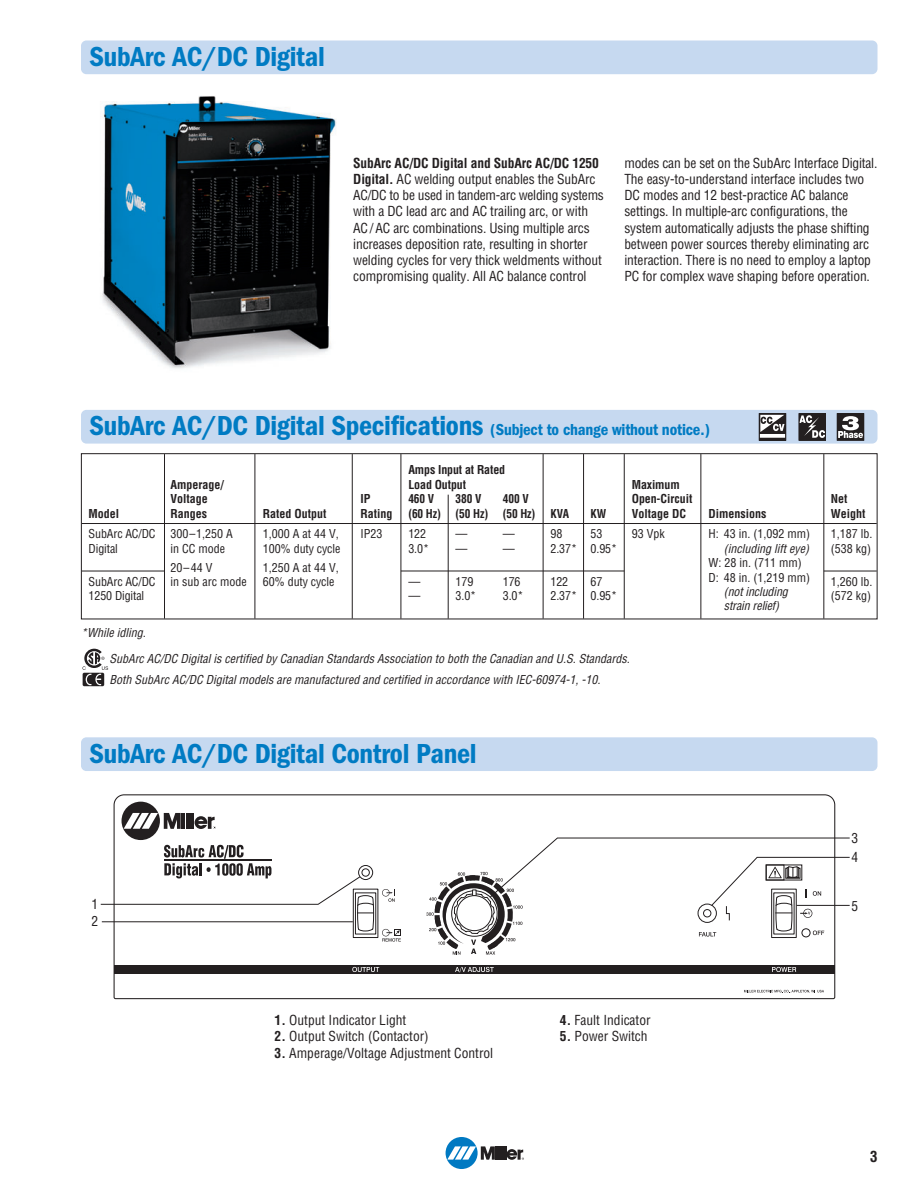
<style>
.page{position:relative;width:918px;height:1188px;background:#fff}
.page>*{position:absolute;margin:0;border:0;box-sizing:border-box;transform-origin:0 0}
.t1{font:28.5px "ITC Franklin Gothic Std Dm Cd";letter-spacing:-.01em;color:#007bc3}
.t2{font:700 condensed 15px "Helvetica";color:#231f20}
.t3{font:condensed 13.5px/16.2px "Helvetica";letter-spacing:-.01em;color:#231f20}
.t4{font:condensed 12px/14.4px "Helvetica";color:#231f20}
.t5{font:italic condensed 12px "Helvetica";color:#231f20}
.t6{font:700 condensed 12px/14.4px "Helvetica";color:#231f20}
.t7{font:italic condensed 12px/14.4px "Helvetica";color:#231f20}
.t8{font:700 condensed 12px/14.4px "Helvetica";color:#231f20;scale:.95 1}
.s1{font-weight:700}
.s2{font-size:16.5px}
</style>
<div class="page">
<div style="left:446px;top:1137px;width:32px;height:32px;background:#0079c2;border-radius:50%"></div>
<hr style="left:499px;top:1146px;width:3px;height:14px;background:#231f20">
<hr style="left:503px;top:1146px;width:3px;height:14px;background:#231f20">
<svg style="left:447px;top:1146px;width:52px;height:14px"></svg>
<svg style="left:506px;top:1149px;width:18px;height:11px"></svg>
<div style="left:81px;top:40px;width:797px;height:34px;background:#c6d9f0;border-radius:5px"></div>
<div style="left:81px;top:453px;width:797px;height:166px;border:1px solid #231f20"></div>
<hr style="left:352px;top:454px;width:1px;height:165px;background:#231f20">
<hr style="left:543px;top:454px;width:1px;height:165px;background:#231f20">
<hr style="left:583px;top:454px;width:1px;height:165px;background:#231f20">
<hr style="left:448px;top:495px;width:1px;height:124px;background:#231f20">
<hr style="left:401px;top:454px;width:1px;height:165px;background:#231f20">
<hr style="left:255px;top:454px;width:1px;height:165px;background:#231f20">
<hr style="left:164px;top:454px;width:1px;height:165px;background:#231f20">
<hr style="left:823px;top:454px;width:1px;height:165px;background:#231f20">
<hr style="left:82px;top:523px;width:795px;height:1px;background:#231f20">
<hr style="left:82px;top:571px;width:82px;height:1px;background:#231f20">
<hr style="left:824px;top:571px;width:53px;height:1px;background:#231f20">
<hr style="left:401px;top:571px;width:223px;height:1px;background:#231f20">
<div style="left:81px;top:410px;width:797px;height:34px;background:#c6d9f0;border-radius:5px"></div>
<svg style="left:839px;top:415px;width:23px;height:23px"></svg>
<div style="left:837px;top:413px;width:27px;height:27px;border:1px solid #231f20"></div>
<svg style="left:801px;top:415px;width:23px;height:23px"></svg>
<div style="left:799px;top:413px;width:27px;height:27px;border:1px solid #231f20"></div>
<svg style="left:761px;top:415px;width:23px;height:23px"></svg>
<div style="left:759px;top:413px;width:27px;height:27px;border:1px solid #231f20"></div>
<hr style="left:624px;top:454px;width:1px;height:165px;background:#231f20">
<hr style="left:700px;top:454px;width:1px;height:165px;background:#231f20">
<svg style="left:83px;top:649px;width:25px;height:37px"></svg>
<svg style="left:113px;top:794px;width:723px;height:206px"></svg>
<svg style="left:744px;top:990px;width:80px;height:3px"></svg>
<div style="left:114px;top:965px;width:721px;height:9px;background:#231f20"></div>
<svg style="left:352px;top:967px;width:27px;height:5px"></svg>
<svg style="left:455px;top:967px;width:39px;height:6px"></svg>
<svg style="left:382px;top:889px;width:13px;height:13px"></svg>
<svg style="left:382px;top:929px;width:19px;height:13px"></svg>
<svg style="left:772px;top:967px;width:24px;height:5px"></svg>
<div style="left:355px;top:893px;width:21px;height:41px;border:1px solid #231f20"></div>
<div style="left:353px;top:889px;width:25px;height:49px;border:1px solid #231f20"></div>
<svg style="left:100px;top:845px;width:275px;height:87px"></svg>
<svg style="left:426px;top:838px;width:424px;height:118px"></svg>
<div style="left:81px;top:737px;width:797px;height:34px;background:#c6d9f0;border-radius:5px"></div>
<img style="left:102px;top:96px;width:235px;height:273px">
<h1 class="t1" style="left:90px;top:46px;width:237px">SubArc AC/DC Digital</h1>
<p class="t3" style="left:353px;top:156px;width:252px"><span class="s1">SubArc AC/DC Digital and SubArc AC/DC 1250<br>Digital.</span> AC welding output enables the SubArc AC/DC to be used in tandem-arc welding systems with a DC lead arc and AC trailing arc, or with AC / AC arc combinations. Using multiple arcs increases deposition rate, resulting in shorter welding cycles for very thick weldments without compromising quality. All AC balance control</p>
<p class="t3" style="left:624px;top:156px;width:255px">modes can be set on the SubArc Interface Digital.<br>The easy-to-understand interface includes two DC modes and 12 best-practice AC balance settings. In multiple-arc configurations, the system automatically adjusts the phase shifting between power sources thereby eliminating arc interaction. There is no need to employ a laptop PC for complex wave shaping before operation.</p>
<h1 class="t1" style="left:90px;top:415px;width:622px">SubArc AC/DC Digital Specifications <span class="s2">(Subject to change without notice.)</span></h1>
<p class="t6" style="left:408px;top:464px;width:98px">Amps Input at Rated<br>Load Output<br>460 V</p>
<p class="t6" style="left:170px;top:478px;width:55px">Amperage/<br>Voltage<br>Ranges</p>
<p class="t4" style="left:170px;top:528px;width:64px">300–1,250 A in CC mode</p>
<p class="t4" style="left:170px;top:561px;width:78px">20–44 V<br>in sub arc mode</p>
<p class="t6" style="left:632px;top:478px;width:62px">Maximum<br>Open-Circuit<br>Voltage DC</p>
<p class="t4" style="left:632px;top:528px;width:34px">93 Vpk</p>
<p class="t8" style="left:408px;top:493px;width:135px;text-indent:95px">400 V (60 Hz) (50 Hz) (50 Hz)</p>
<p class="t8" style="left:456px;top:493px;width:29px">380 V</p>
<p class="t6" style="left:361px;top:493px;width:34px">IP<br>Rating</p>
<p class="t4" style="left:361px;top:528px;width:24px">IP23</p>
<p class="t6" style="left:263px;top:507px;width:65px">Rated Output</p>
<p class="t4" style="left:263px;top:528px;width:79px">1,000 A at 44 V,<br>100% duty cycle</p>
<p class="t4" style="left:263px;top:561px;width:78px">1,250 A at 44 V,<br>60% duty cycle</p>
<p class="t6" style="left:709px;top:507px;width:59px">Dimensions</p>
<p class="t4" style="left:709px;top:528px;width:103px">H: 43 in. (1,092 mm)</p>
<p class="t7" style="left:724px;top:542px;width:89px">(including lifteye)</p>
<p class="t4" style="left:709px;top:557px;width:103px">W: 28 in. (711 mm)<br>D: 48 in. (1,219 mm)</p>
<p class="t7" style="left:724px;top:585px;width:68px">(notincluding strain relief)</p>
<p class="t8" style="left:551px;top:507px;width:21px">KVA</p>
<p class="t8" style="left:591px;top:507px;width:18px">KW</p>
<p class="t6" style="left:89px;top:507px;width:32px">Model</p>
<p class="t4" style="left:89px;top:528px;width:69px">SubArc AC/DC<br>Digital</p>
<p class="t4" style="left:89px;top:575px;width:69px">SubArc AC/DC<br>1250 Digital</p>
<p class="t4" style="left:408px;top:528px;width:19px">122</p>
<p class="t4" style="left:456px;top:528px;width:13px">—</p>
<p class="t4" style="left:503px;top:528px;width:13px">—</p>
<p class="t4" style="left:551px;top:528px;width:13px">98</p>
<p class="t4" style="left:591px;top:528px;width:13px">53</p>
<p class="t4" style="left:408px;top:542px;width:22px">3.0*</p>
<p class="t4" style="left:456px;top:542px;width:13px">—</p>
<p class="t4" style="left:503px;top:542px;width:13px">—</p>
<p class="t4" style="left:551px;top:542px;width:68px">2.37* 0.95*</p>
<p class="t4" style="left:408px;top:575px;width:13px">—</p>
<p class="t4" style="left:456px;top:575px;width:19px">179</p>
<p class="t4" style="left:503px;top:575px;width:19px">176</p>
<p class="t4" style="left:551px;top:575px;width:19px">122</p>
<p class="t4" style="left:591px;top:575px;width:13px">67</p>
<p class="t4" style="left:408px;top:590px;width:13px">—</p>
<p class="t4" style="left:456px;top:590px;width:22px">3.0*</p>
<p class="t4" style="left:503px;top:590px;width:22px">3.0*</p>
<p class="t4" style="left:551px;top:590px;width:68px">2.37* 0.95*</p>
<p class="t7" style="left:81px;top:627px;width:69px">*While idling.</p>
<p class="t5" style="left:110px;top:674px;width:492px">Both SubArc AC/DC Digital models are manufactured and certified in accordance with IEC-60974-1, -10.</p>
<p class="t5" style="left:110px;top:654px;width:522px">SubArc AC/DC Digital is certified by Canadian Standards Association to both the Canadian and U.S. Standards.</p>
<p class="t6" style="left:831px;top:493px;width:36px">Net<br>Weight</p>
<p class="t4" style="left:831px;top:528px;width:43px">1,187 lb. (538 kg)</p>
<p class="t4" style="left:831px;top:575px;width:43px">1,260 lb. (572 kg)</p>
<h1 class="t1" style="left:90px;top:742px;width:389px">SubArc AC/DC Digital Control Panel</h1>
<p class="t3" style="left:852px;top:831px;width:8px">3</p>
<p class="t3" style="left:852px;top:849px;width:8px">4</p>
<p class="t3" style="left:92px;top:896px;width:8px">1</p>
<p class="t3" style="left:852px;top:899px;width:8px">5</p>
<p class="t3" style="left:92px;top:914px;width:8px">2</p>
<p class="t3" style="left:275px;top:1013px;width:133px"><span class="s1">1.</span> Output Indicator Light</p>
<p class="t3" style="left:275px;top:1030px;width:156px"><span class="s1">2.</span> Output Switch (Contactor)</p>
<p class="t3" style="left:275px;top:1046px;width:220px"><span class="s1">3.</span> Amperage/Voltage Adjustment Control</p>
<p class="t3" style="left:560px;top:1013px;width:92px"><span class="s1">4.</span> Fault Indicator</p>
<p class="t3" style="left:560px;top:1030px;width:89px"><span class="s1">5.</span> Power Switch</p>
<p class="t2" style="left:870px;top:1151px;width:9px">3</p>
</div>
